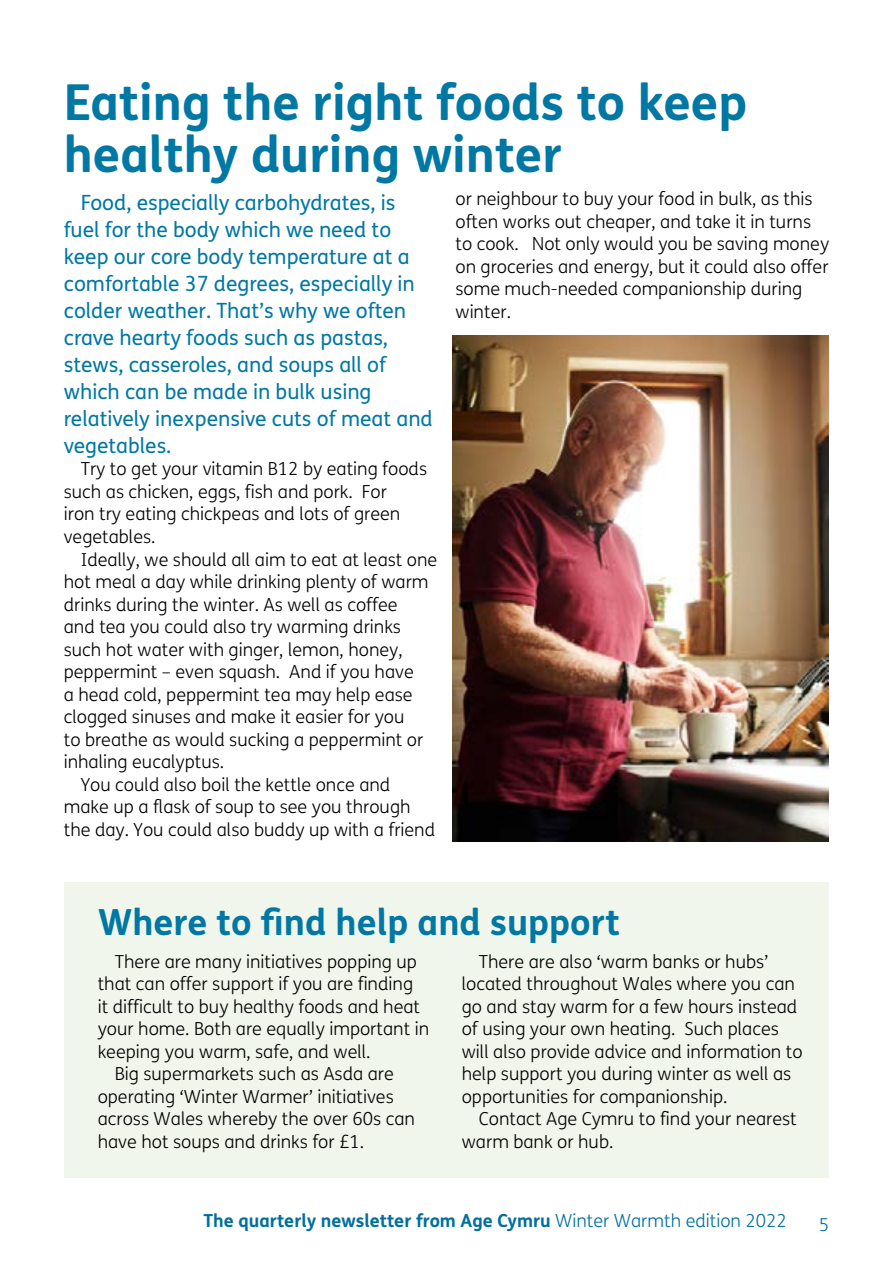
<style>
.page{position:relative;width:893px;height:1263px;background:#fff}
.page>*{position:absolute;margin:0;border:0;box-sizing:border-box;transform-origin:0 0}
.t1{font:700 49.5px/52.5px "FS Me";color:#0078a3}
.t2{font:700 36px "FS Me";color:#0078a3}
.t3{font:21px/27px "FS Me";color:#0078a3}
.t4{font:300 18px/22.5px "FS Me";color:#000}
.t5{font:700 18px "FS Me";color:#006f9e}
.t6{font:300 18px "FS Me";color:#006f9e}
.s1{font-weight:300}
</style>
<div class="page">
<div style="left:64px;top:882px;width:765px;height:296px;background:#f1f6ec"></div>
<img style="left:453px;top:336px;width:376px;height:505px">
<h1 class="t1" style="left:64px;top:74px;width:685px">Eating the right foods to keep healthy during winter</h1>
<p class="t3" style="left:64px;top:189px;width:370px;text-indent:17px">Food, especially carbohydrates, is fuel for the body which we need to keep our core body temperature at a comfortable 37 degrees, especially in colder weather. That’s why we often crave hearty foods such as pastas, stews, casseroles, and soups all of which can be made in bulk using relatively inexpensive cuts of meat and vegetables.</p>
<p class="t4" style="left:64px;top:458px;width:365px;text-indent:17px">Try to get your vitamin B12 by eating foods such as chicken, eggs, fish and pork. For<br>iron try eating chickpeas and lots of green vegetables.</p>
<p class="t4" style="left:81px;top:548px;width:358px">Ideally, we should all aim to eat at least one</p>
<p class="t4" style="left:64px;top:571px;width:366px">hot meal a day while drinking plenty of warm</p>
<p class="t4" style="left:64px;top:593px;width:335px">drinks during the winter. As well as coffee</p>
<p class="t4" style="left:64px;top:616px;width:339px">and tea you could also try warming drinks</p>
<p class="t4" style="left:64px;top:638px;width:340px">such hot water with ginger, lemon, honey,</p>
<p class="t4" style="left:64px;top:661px;width:352px">peppermint – even squash. And if you have</p>
<p class="t4" style="left:64px;top:683px;width:350px">a head cold, peppermint tea may help ease</p>
<p class="t4" style="left:64px;top:706px;width:342px">clogged sinuses and make it easier for you</p>
<p class="t4" style="left:64px;top:728px;width:361px">to breathe as would sucking a peppermint or</p>
<p class="t4" style="left:64px;top:751px;width:162px">inhaling eucalyptus.</p>
<p class="t4" style="left:81px;top:773px;width:311px">You could also boil the kettle once and</p>
<p class="t4" style="left:64px;top:796px;width:348px">make up a flask of soup to see you through</p>
<p class="t4" style="left:64px;top:818px;width:373px">the day. You could also buddy up with a friend</p>
<p class="t4" style="left:455px;top:188px;width:375px">or neighbour to buy your food in bulk, as this often works out cheaper, and take it in turns to cook. Not only would you be saving money on groceries and energy, but it could also offer some much-needed companionship during winter.</p>
<h2 class="t2" style="left:98px;top:894px;width:524px">Where to find help and support</h2>
<p class="t4" style="left:115px;top:950px;width:304px">There are many initiatives popping up</p>
<p class="t4" style="left:98px;top:973px;width:317px">that can offer support if you are finding</p>
<p class="t4" style="left:98px;top:995px;width:324px">it difficult to buy healthy foods and heat</p>
<p class="t4" style="left:98px;top:1018px;width:333px">your home. Both are equally important in</p>
<p class="t4" style="left:98px;top:1040px;width:274px">keeping you warm, safe, and well.</p>
<p class="t4" style="left:115px;top:1063px;width:281px">Big supermarkets such as Asda are</p>
<p class="t4" style="left:98px;top:1085px;width:298px">operating ‘Winter Warmer’ initiatives</p>
<p class="t4" style="left:98px;top:1108px;width:319px">across Wales whereby the over 60s can</p>
<p class="t4" style="left:98px;top:1130px;width:268px">have hot soups and drinks for £1.</p>
<p class="t4" style="left:462px;top:950px;width:342px;text-indent:17px">There are also ‘warm banks or hubs’ located throughout Wales where you can go and stay warm for a few hours instead of using your own heating. Such places will also provide advice and information to help support you during winter as well as opportunities for companionship.</p>
<p class="t4" style="left:462px;top:1108px;width:337px;text-indent:17px">Contact Age Cymru to find your nearest warm bank or hub.</p>
<p class="t5" style="left:204px;top:1207px;width:585px">The quarterly newsletter from Age Cymru <span class="s1">Winter Warmth edition 2022</span></p>
<p class="t6" style="left:819px;top:1214px;width:12px">5</p>
</div>
